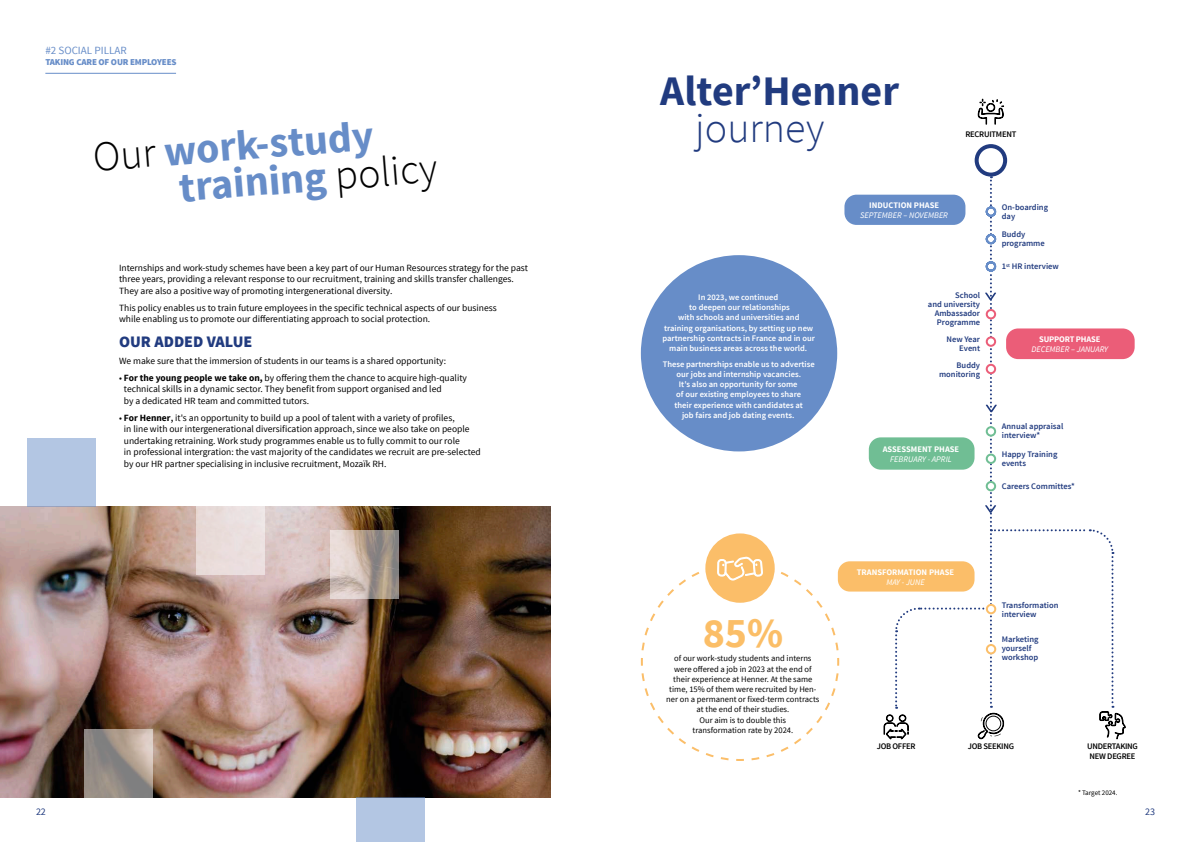
<style>
.page{position:relative;width:1191px;height:842px;background:#fff}
.page>*{position:absolute;margin:0;border:0;box-sizing:border-box;transform-origin:0 0}
.t1{font:700 42px/36.8px "Source Sans Pro";color:#678dc8}
.t2{font:700 42px/37px "Source Sans Pro";color:#213b7f}
.t3{font:700 42px "Source Sans Pro";color:#fbbe67}
.t4{font:900 16px "Source Sans Pro";color:#213b7f}
.t5{font:11px "Source Sans Pro";color:#678dc8}
.t6{font:10px "Source Sans Pro";color:#213b7f}
.t7{font:9.5px/11.4px "Source Sans Pro";color:#000}
.t8{font:9.5px/11.4px "Source Sans Pro Regular 2";color:#000}
.t9{font:900 9px "Source Sans Pro";letter-spacing:-.02em;color:#678dc8}
.t10{font:600 8.5px/10.2px "Source Sans Pro";color:#fff;text-align:center}
.t11{font:8.5px/10.2px "Source Sans Pro";color:#000;text-align:center}
.t12{font:600 8.5px/9px "Source Sans Pro";color:#213b7f}
.t13{font:italic 8.5px/10.2px "Source Sans Pro";color:#fff;text-align:center}
.t14{font:700 8.5px/10.2px "Source Sans Pro";color:#fff;text-align:center}
.t15{font:600 8.5px/9.5px "Source Sans Pro";letter-spacing:-.03em;color:#000}
.t16{font:7px "Source Sans Pro";letter-spacing:-.005em;color:#000}
.s1{font-weight:300;color:#000}
.s2{font-family:"Source Sans Pro"}
.s3{font-family:"Source Sans Pro";font-weight:700}
.s4{font-weight:700}
.s5{font-weight:600}
.s6{font-family:"Source Sans Pro Regular 2"}
.s7{font-weight:300}
.s8{font-weight:700;font-style:normal}
.s9{font-weight:400;font-style:italic}
</style>
<div class="page">
<svg style="left:982px;top:98px;width:22px;height:27px"></svg>
<svg style="left:977px;top:99px;width:26px;height:25px"></svg>
<hr style="left:45px;top:73px;width:131px;height:1px;background:#678dc8">
<svg style="left:640px;top:536px;width:200px;height:225px"></svg>
<div style="left:641px;top:255px;width:196px;height:196px;background:#678dc8;border-radius:50%"></div>
<div style="left:844px;top:195px;width:121px;height:30px;background:#678dc8;border-radius:12px"></div>
<div style="left:1006px;top:328px;width:128px;height:31px;background:#eb5d78;border-radius:12px"></div>
<div style="left:868px;top:437px;width:106px;height:33px;background:#70be94;border-radius:12px"></div>
<div style="left:838px;top:561px;width:136px;height:30px;background:#fbbe69;border-radius:12px"></div>
<div style="left:974px;top:144px;width:33px;height:33px;border:4px solid #213b7f;border-radius:50%"></div>
<img style="left:0;top:506px;width:550px;height:291px">
<svg style="left:330px;top:531px;width:68px;height:68px;background:#bbaea5"></svg>
<svg style="left:84px;top:729px;width:68px;height:68px;background:#9d938c"></svg>
<div style="left:197px;top:506px;width:68px;height:68px;background:#eadedd"></div>
<div style="left:357px;top:797px;width:68px;height:45px;background:#b3c6e3"></div>
<div style="left:28px;top:438px;width:68px;height:68px;background:#b3c6e3"></div>
<svg style="left:883px;top:176px;width:242px;height:563px"></svg>
<p class="t5" style="left:45px;top:43px;width:83px">#2 SOCIAL PILLAR</p>
<p class="t9" style="left:45px;top:56px;width:133px">TAKING CARE OF OUR EMPLOYEES</p>
<h3 class="t1" style="left:174px;top:135px;width:260px;text-indent:-83px;rotate:-5deg"><span class="s1">Our</span> work-study training <span class="s1">policy</span></h3>
<p class="t7" style="left:119px;top:262px;width:410px">Internships and work-study schemes have been a key part of our Human Resources strategy for the past three years, providing a relevant response to our recruitment, training and skills transfer challenges.<br>They are also a positive way of promoting intergenerational diversity.</p>
<p class="t8" style="left:119px;top:302px;width:379px">This policy enables us to train future employees in the specific technical aspects of our business while enabling us to promote our differentiating approach to social protection.</p>
<h4 class="t4" style="left:119px;top:331px;width:135px">OUR ADDED VALUE</h4>
<p class="t7" style="left:119px;top:355px;width:328px">We make sure that the immersion of students in our teams is a shared opportunity:</p>
<p class="t8" style="left:124px;top:372px;width:345px;text-indent:-5px"><span class="s2">•</span> <span class="s3">For the young people we take on,</span> by offering them the chance to acquire high-quality technical skills in a dynamic sector. They benefit from support organised and led<br><span class="s2">by a dedicated HR team and committed tutors.</span></p>
<p class="t7" style="left:124px;top:412px;width:358px;text-indent:-5px">• <span class="s4">For Henner</span><span class="s5">,</span> <span class="s6">it's an opportunity to build up a pool of talent with a variety of profiles,<br>in line with our intergenerational diversification approach, since we also take on people </span>undertaking retraining. Work study programmes enable us to fully commit to our role<br>in professional intergration: the vast majority of the candidates we recruit are pre-selected by our HR partner specialising in inclusive recruitment, Mozaïk RH.</p>
<h3 class="t2" style="left:695px;top:74px;width:205px;text-indent:-35px">Alter’Henner <span class="s7">journey</span></h3>
<p class="t15" style="left:965px;top:130px;width:52px">RECRUITMENT</p>
<p class="t10" style="left:662px;top:292px;width:154px">In 2023, we continued<br>to deepen our relationships<br>with schools and universities and<br>training organisations, by setting up new partnership contracts in France and in our main business areas across the world.</p>
<p class="t10" style="left:662px;top:359px;width:154px">These partnerships enable us to advertise our jobs and internship vacancies.<br>It's also an opportunity for some<br>of our existing employees to share<br>their experience with candidates at<br>job fairs and job dating events.</p>
<p class="t3" style="left:702px;top:606px;width:82px">85%</p>
<p class="t11" style="left:666px;top:664px;width:155px"><span class="s6">were offered a job in 2023 at the end of </span>their experience at Henner. At the same time, 15% of them were recruited by Hen&shy;<span class="s6">ner on a permanent or fixed-term contracts </span>at the end of their studies.<br>Our aim is to double this<br>transformation rate by 2024.</p>
<p class="t11" style="left:674px;top:653px;width:139px">of our work-study students and interns</p>
<h4 class="t13" style="left:860px;top:200px;width:89px"><span class="s8">INDUCTION PHASE<br></span>SEPTEMBER – NOVEMBER</h4>
<p class="t12" style="left:1001px;top:203px;width:48px">On-boarding day</p>
<p class="t12" style="left:1001px;top:230px;width:44px">Buddy programme</p>
<p class="t12" style="left:1001px;top:262px;width:59px">1<sup>st</sup> HR interview</p>
<p class="t12" style="left:928px;top:291px;width:54px;text-align:right">School<br>and university<br>Ambassador<br>Programme</p>
<p class="t12" style="left:946px;top:335px;width:35px;text-align:right">New Year<br>Event</p>
<p class="t12" style="left:939px;top:361px;width:43px;text-align:right">Buddy monitoring</p>
<h4 class="t14" style="left:882px;top:444px;width:78px">ASSESSMENT PHASE<br><span class="s9">FEBRUARY - APRIL</span></h4>
<h4 class="t13" style="left:1031px;top:334px;width:78px"><span class="s8">SUPPORT PHASE<br></span>DECEMBER – JANUARY</h4>
<p class="t12" style="left:1001px;top:422px;width:63px">Annual appraisal interview*</p>
<p class="t12" style="left:1001px;top:450px;width:57px">Happy Training events</p>
<p class="t12" style="left:1001px;top:482px;width:75px">Careers Committes*</p>
<h4 class="t14" style="left:857px;top:567px;width:99px">TRANSFORMATION PHASE<br><span class="s9">MAY - JUNE</span></h4>
<p class="t12" style="left:1001px;top:600px;width:58px">Transformation interview</p>
<p class="t12" style="left:1001px;top:635px;width:38px">Marketing yourself workshop</p>
<p class="t15" style="left:876px;top:742px;width:40px">JOB OFFER</p>
<p class="t15" style="left:967px;top:742px;width:48px">JOB SEEKING</p>
<p class="t15" style="left:1087px;top:742px;width:52px">UNDERTAKING<br>NEW DEGREE</p>
<p class="t16" style="left:1078px;top:788px;width:41px">* Target 2024.</p>
<p class="t6" style="left:36px;top:806px;width:11px">22</p>
<p class="t6" style="left:1145px;top:806px;width:11px">23</p>
</div>
